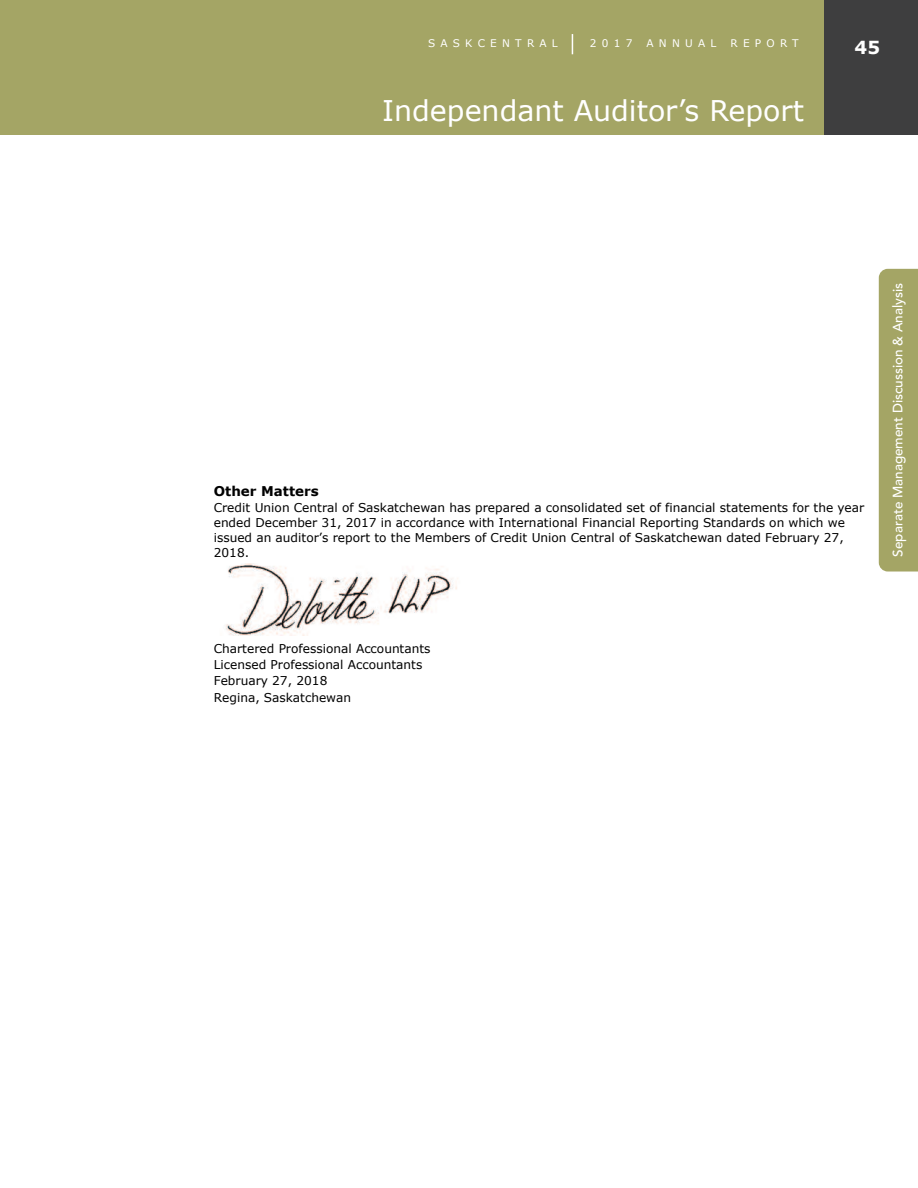
<style>
.page{position:relative;width:918px;height:1188px;background:#fff}
.page>*{position:absolute;margin:0;border:0;box-sizing:border-box;transform-origin:0 0}
.t1{font:28.5px "Verdana";color:#fff}
.t2{font:700 18px "Verdana";color:#fff}
.t3{font:500 13.5px "Avenir";color:#fff}
.t4{font:700 13.5px "Verdana";color:#000}
.t5{font:12.15px/14.9px "Verdana";color:#000}
.t6{font:10.5px "Verdana";letter-spacing:.5em;color:#fff}
</style>
<div class="page">
<div style="left:824px;top:0;width:94px;height:135px;background:#3e3e3f"></div>
<div style="left:0;top:0;width:824px;height:135px;background:#a4a565"></div>
<svg style="left:572px;top:34px;width:1px;height:20px"></svg>
<img style="left:225px;top:563px;width:233px;height:73px">
<div style="left:879px;top:269px;width:39px;height:303px;background:#a4a565"></div>
<p class="t6" style="left:428px;top:36px;width:131px">SASKCENTRAL</p>
<p class="t6" style="left:590px;top:36px;width:44px">2017</p>
<p class="t6" style="left:647px;top:36px;width:71px">ANNUAL</p>
<p class="t6" style="left:731px;top:36px;width:70px">REPORT</p>
<p class="t6" style="left:433px;top:36px;width:131px">SASKCENTRAL</p>
<p class="t6" style="left:595px;top:36px;width:44px">2017</p>
<p class="t6" style="left:652px;top:36px;width:71px">ANNUAL</p>
<p class="t6" style="left:736px;top:36px;width:70px">REPORT</p>
<h1 class="t1" style="left:382px;top:92px;width:423px">Independant Auditor’s Report</h1>
<h1 class="t1" style="left:535px;top:92px;width:270px">Lorem ipsum dolor</h1>
<h2 class="t2" style="left:855px;top:36px;width:27px">45</h2>
<p class="t4" style="left:214px;top:482px;width:107px">Other Matters</p>
<p class="t5" style="left:214px;top:500px;width:652px">Credit Union Central of Saskatchewan has prepared a consolidated set of financial statements for the year ended December 31, 2017 in accordance with International Financial Reporting Standards on which we issued an auditor’s report to the Members of Credit Union Central of Saskatchewan dated February 27, 2018.</p>
<p class="t3" style="left:886px;top:557px;width:275px;rotate:-90deg">Separate Management Discussion &amp; Analysis</p>
<p class="t5" style="left:214px;top:640px;width:218px;line-height:16.2px">Chartered Professional Accountants<br>Licensed Professional Accountants<br>February 27, 2018<br>Regina, Saskatchewan</p>
</div>
